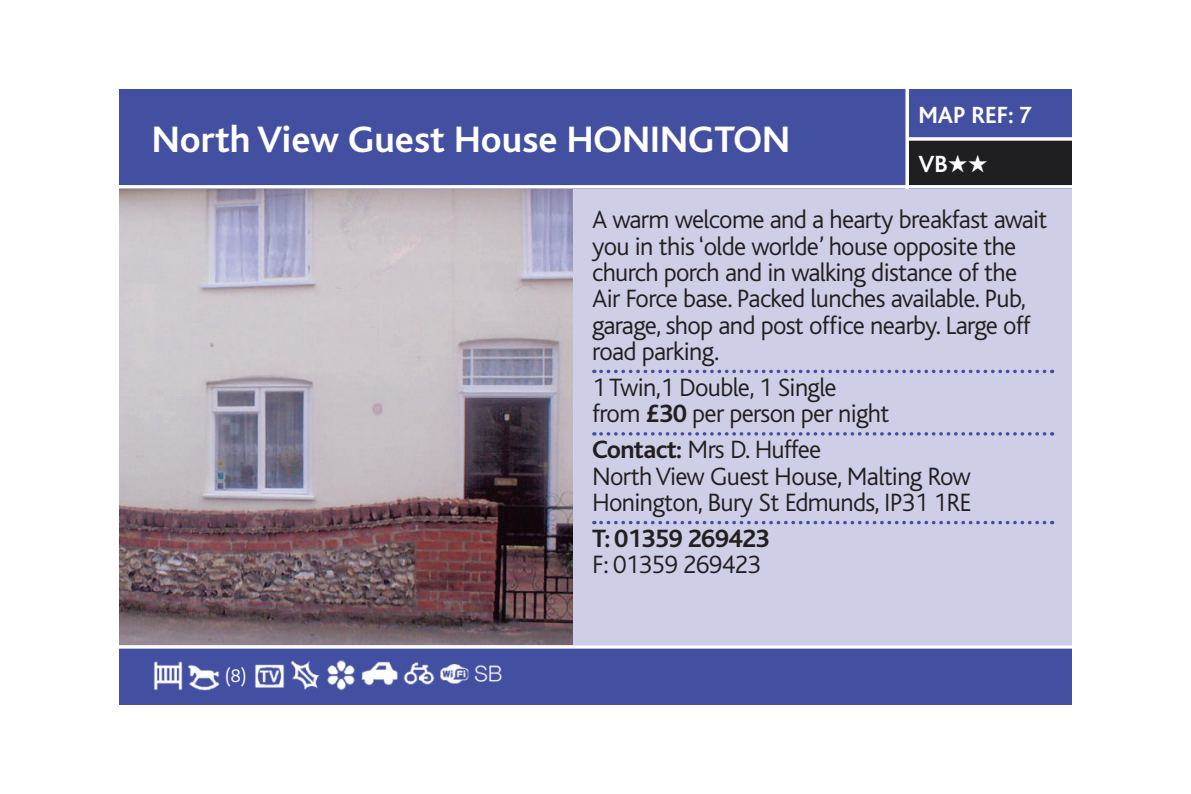
<style>
.page{position:relative;width:1191px;height:794px;background:#fff}
.page>*{position:absolute;margin:0;border:0;box-sizing:border-box;transform-origin:0 0}
.t1{font:700 38.5px "Bliss";color:#fff}
.t2{font:300 26.25px/26.2px "Bliss";letter-spacing:-.025em;color:#231f20}
.t3{font:700 26.25px/26.2px "Bliss";letter-spacing:-.025em;color:#231f20}
.t4{font:700 24.5px "Bliss";color:#fff}
.t5{font:300 19.25px "Bliss";color:#fff}
.s1{font-weight:700}
.s2{font-weight:300}
</style>
<div class="page">
<div style="left:133px;top:109px;width:939px;height:560px;background:#cecee7"></div>
<img style="left:119px;top:189px;width:453px;height:456px">
<div style="left:119px;top:645px;width:953px;height:59px;background:#4350a2"></div>
<hr style="left:119px;top:645px;width:953px;height:3px;background:#fff">
<div style="left:119px;top:89px;width:953px;height:100px;background:#4350a2"></div>
<div style="left:906px;top:139px;width:166px;height:48px;background:#1f1e20"></div>
<svg style="left:909px;top:137px;width:163px;height:4px"></svg>
<svg style="left:119px;top:185px;width:953px;height:4px;background:#e7e9f2"></svg>
<svg style="left:905px;top:89px;width:4px;height:100px"></svg>
<svg style="left:601px;top:370px;width:451px;height:3px"></svg>
<svg style="left:601px;top:432px;width:451px;height:3px"></svg>
<svg style="left:601px;top:521px;width:451px;height:3px"></svg>
<img style="left:154px;top:661px;width:66px;height:30px">
<img style="left:255px;top:660px;width:143px;height:31px">
<img style="left:403px;top:662px;width:99px;height:23px">
<p class="t4" style="left:918px;top:102px;width:115px">MAP REF: 7</p>
<p class="t4" style="left:918px;top:151px;width:71px">VB★★</p>
<p class="t2" style="left:592px;top:207px;width:457px">A warm welcome and a hearty breakfast await you in this ‘olde worlde’ house opposite the church porch and in walking distance of the Air Force base. Packed lunches available. Pub, garage, shop and post office nearby. Large off road parking.</p>
<p class="t2" style="left:592px;top:375px;width:299px">1 Twin,1 Double, 1 Single from <span class="s1">£30</span> per person per night</p>
<p class="t2" style="left:592px;top:437px;width:381px"><span class="s1">Contact:</span> Mrs D. Huffee<br>North View Guest House, Malting Row<br>Honington, Bury St Edmunds, IP31 1RE</p>
<p class="t3" style="left:592px;top:526px;width:179px">T: 01359 269423<br><span class="s2">F: 01359 269423</span></p>
<p class="t1" style="left:152px;top:120px;width:640px">North View Guest House HONINGTON</p>
<p class="t5" style="left:225px;top:665px;width:23px">(8)</p>
</div>
